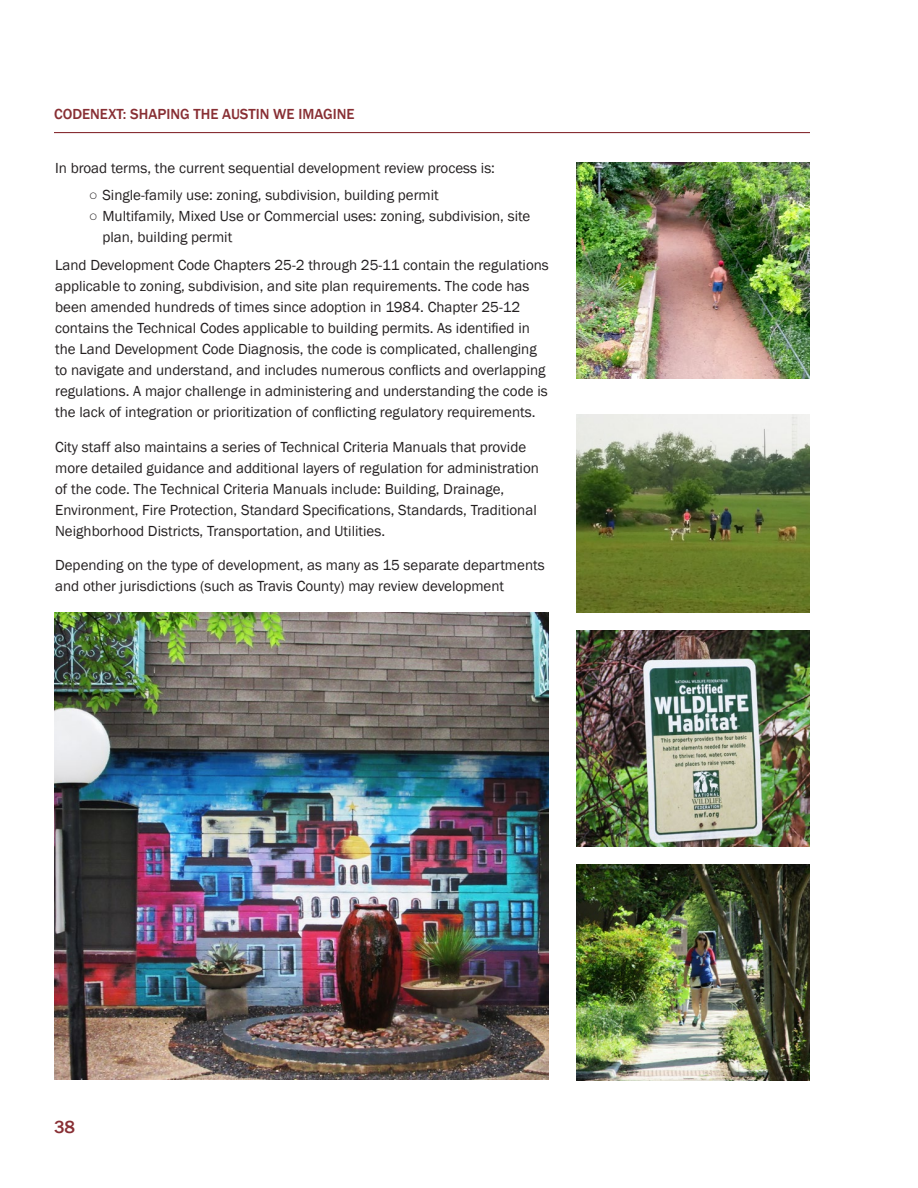
<style>
.page{position:relative;width:918px;height:1188px;background:#fff}
.page>*{position:absolute;margin:0;border:0;box-sizing:border-box;transform-origin:0 0}
.t1{font:500 18px "Franklin Gothic";color:#882f34}
.t2{font:15px/21px "Franklin Gothic";color:#231f20}
.t3{font:500 15px "Franklin Gothic";color:#882f34}
</style>
<div class="page">
<hr style="left:54px;top:132px;width:756px;height:1px;background:#882f34">
<img style="left:576px;top:163px;width:234px;height:216px">
<img style="left:576px;top:415px;width:234px;height:198px">
<img style="left:576px;top:631px;width:234px;height:216px">
<img style="left:576px;top:865px;width:234px;height:216px">
<img style="left:54px;top:613px;width:495px;height:467px">
<p class="t3" style="left:54px;top:104px;width:302px">CODENEXT: SHAPING THE AUSTIN WE IMAGINE</p>
<p class="t2" style="left:55px;top:157px;width:441px">In broad terms, the current sequential development review process is:</p>
<p class="t2" style="left:89px;top:185px;width:352px">○ Single-family use: zoning, subdivision, building permit</p>
<p class="t2" style="left:102px;top:206px;width:429px;text-indent:-14px">○ Multifamily, Mixed Use or Commercial uses: zoning, subdivision, site plan, building permit</p>
<p class="t2" style="left:55px;top:255px;width:495px">Land Development Code Chapters 25-2 through 25-11 contain the regulations applicable to zoning, subdivision, and site plan requirements. The code has been amended hundreds of times since adoption in 1984. Chapter 25-12 contains the Technical Codes applicable to building permits. As identified in the Land Development Code Diagnosis, the code is complicated, challenging to navigate and understand, and includes numerous conflicts and overlapping regulations. A major challenge in administering and understanding the code is the lack of integration or prioritization of conflicting regulatory requirements.</p>
<p class="t2" style="left:55px;top:436px;width:485px">City staff also maintains a series of Technical Criteria Manuals that provide more detailed guidance and additional layers of regulation for administration of the code. The Technical Criteria Manuals include: Building, Drainage, Environment, Fire Protection, Standard Specifications, Standards, Traditional Neighborhood Districts, Transportation, and Utilities.</p>
<p class="t2" style="left:55px;top:555px;width:491px">Depending on the type of development, as many as 15 separate departments and other jurisdictions (such as Travis County) may review development</p>
<p class="t1" style="left:54px;top:1116px;width:23px">38</p>
</div>
